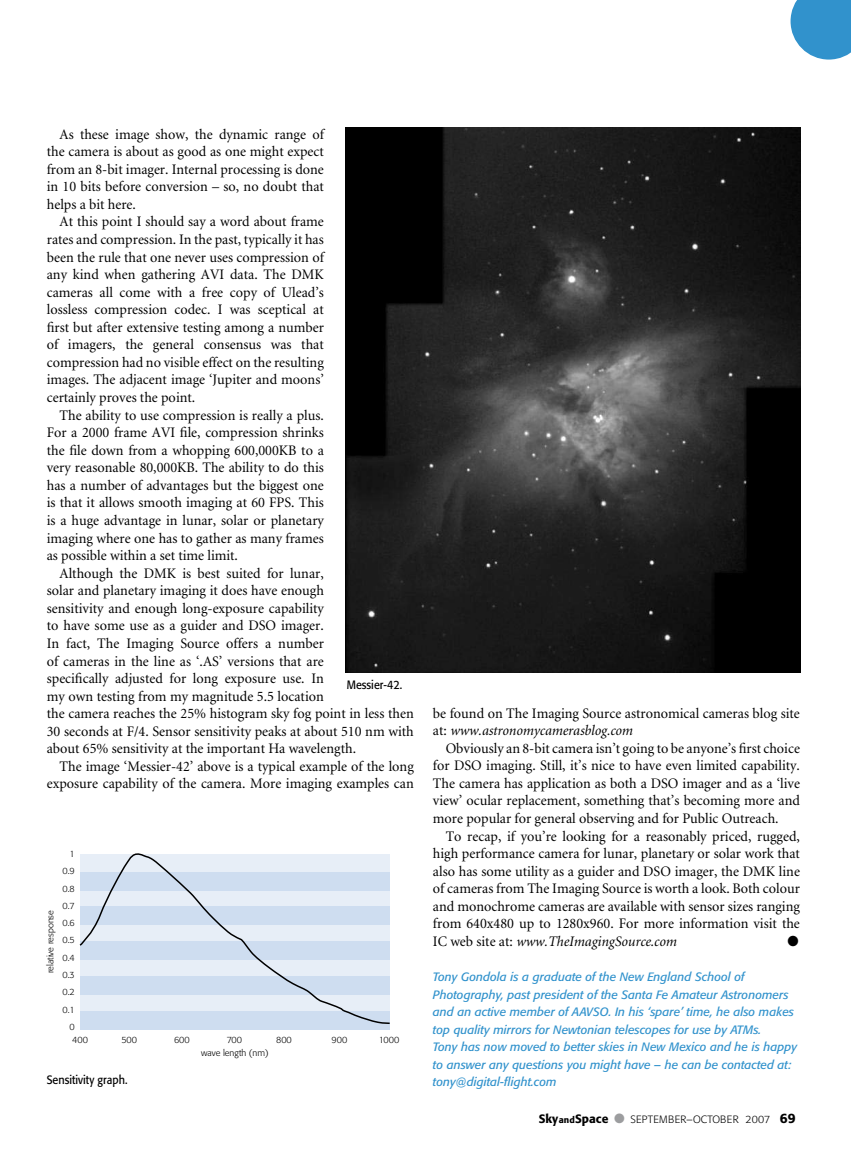
<style>
.page{position:relative;width:851px;height:1166px;background:#fff}
.page>*{position:absolute;margin:0;border:0;box-sizing:border-box;transform-origin:0 0}
.t1{font:14.55px/17.5px "Minion";color:#000;text-align:justify}
.t2{font:14.55px "Zapf Dingbats ITC";color:#000}
.t3{font:italic 12px/17.5px "Formata";color:#3192cc}
.t4{font:12px "Formata";color:#000;scale:.9 1}
.t5{font:300 10.5px "Formata";letter-spacing:.025em;color:#000}
.t6{font:300 9px/17.2px "Formata";color:#000;text-align:right}
.s1{font-style:italic}
.s2{font-weight:500;font-size:12px}
.s3{font-weight:500;font-size:9px}
.s4{color:#9c9d9f}
.s5{font-weight:500;font-size:13.5px}
</style>
<div class="page">
<svg style="left:790px;top:0;width:60px;height:60px"></svg>
<img style="left:345px;top:128px;width:455px;height:544px">
<div style="left:80px;top:1010px;width:309px;height:19px;background:#ceddf0"></div>
<svg style="left:79px;top:853px;width:311px;height:171px"></svg>
<p class="t1" style="left:47px;top:126px;width:278px;text-indent:13px">As these image show, the dynamic range of the camera is about as good as one might expect from an 8-bit imager. Internal processing is done in 10 bits before conversion – so, no doubt that helps a bit here.</p>
<p class="t1" style="left:47px;top:213px;width:278px;text-indent:13px">At this point I should say a word about frame rates and compression. In the past, typically it has been the rule that one never uses compression of any kind when gathering AVI data. The DMK cameras all come with a free copy of Ulead’s lossless compression codec. I was sceptical at first but after extensive testing among a number of imagers, the general consensus was that compression had no visible effect on the resulting images. The adjacent image ‘Jupiter and moons’ certainly proves the point.</p>
<p class="t1" style="left:47px;top:406px;width:278px;text-indent:13px">The ability to use compression is really a plus.<br>For a 2000 frame AVI file, compression shrinks the file down from a whopping 600,000KB to a very reasonable 80,000KB. The ability to do this has a number of advantages but the biggest one is that it allows smooth imaging at 60 FPS. This is a huge advantage in lunar, solar or planetary imaging where one has to gather as many frames as possible within a set time limit.</p>
<p class="t1" style="left:47px;top:564px;width:368px;text-align:left;text-indent:13px">Although the DMK is best suited for lunar,<br>solar and planetary imaging it does have enough<br>sensitivity and enough long-exposure capability<br>to have some use as a guider and DSO imager.<br>In fact, The Imaging Source offers a number<br>of cameras in the line as ‘.AS’ versions that are<br>specifically adjusted for long exposure use. In<br>my own testing from my magnitude 5.5 location<br>the camera reaches the 25% histogram sky fog point in less then 30 seconds at F/4. Sensor sensitivity peaks at about 510 nm with about 65% sensitivity at the important Ha wavelength.</p>
<p class="t1" style="left:47px;top:757px;width:368px;text-align:right">The image ‘Messier-42’ above is a typical example of the long exposure capability of the camera. More imaging examples can</p>
<p class="t4" style="left:347px;top:677px;width:63px">Messier-42.</p>
<p class="t6" style="left:62px;top:845px;width:14px">1<br>0.9<br>0.8<br>0.7<br>0.6<br>0.5<br>0.4<br>0.3<br>0.2<br>0.1<br>0</p>
<p class="t6" style="left:72px;top:1030px;width:17px">400</p>
<p class="t6" style="left:122px;top:1030px;width:17px">500</p>
<p class="t6" style="left:174px;top:1030px;width:17px">600</p>
<p class="t6" style="left:227px;top:1030px;width:17px">700</p>
<p class="t6" style="left:276px;top:1030px;width:17px">800</p>
<p class="t6" style="left:331px;top:1030px;width:17px">900</p>
<p class="t6" style="left:378px;top:1030px;width:22px">1000</p>
<p class="t6" style="left:201px;top:1043px;width:69px">WAVE LENGTH (NM)</p>
<p class="t6" style="left:42px;top:973px;width:65px;rotate:-90deg">RELATIVE RESPONSE</p>
<p class="t4" style="left:47px;top:1072px;width:91px">Sensitivity graph.</p>
<p class="t1" style="left:433px;top:704px;width:368px">be found on The Imaging Source astronomical cameras blog site at: <span class="s1">www.astronomycamerasblog.com</span></p>
<p class="t1" style="left:433px;top:739px;width:368px;text-indent:13px">Obviously an 8-bit camera isn’t going to be anyone’s first choice for DSO imaging. Still, it’s nice to have even limited capability.<br>The camera has application as both a DSO imager and as a ‘live view’ ocular replacement, something that’s becoming more and more popular for general observing and for Public Outreach.</p>
<p class="t1" style="left:433px;top:827px;width:368px;text-indent:13px">To recap, if you’re looking for a reasonably priced, rugged, high performance camera for lunar, planetary or solar work that also has some utility as a guider and DSO imager, the DMK line of cameras from The Imaging Source is worth a look. Both colour and monochrome cameras are available with sensor sizes ranging from 640x480 up to 1280x960. For more information visit the IC web site at: <span class="s1">www.TheImagingSource.com</span></p>
<p class="t2" style="left:787px;top:933px;width:13px">●</p>
<p class="t3" style="left:433px;top:967px;width:365px">Tony Gondola is a graduate of the New England School of Photography, past president of the Santa Fe Amateur Astronomers and an active member of AAVSO. In his ‘spare’ time, he also makes top quality mirrors for Newtonian telescopes for use by ATMs.<br>Tony has now moved to better skies in New Mexico and he is happy to answer any questions you might have – he can be contacted at: tony@digital-flight.com</p>
<p class="t5" style="left:539px;top:1113px;width:258px"><span class="s2">Sky</span><span class="s3">and</span><span class="s2">Space</span> <span class="s4">●</span> SEPTEMBER–OCTOBER 2007 <span class="s5">69</span></p>
</div>
